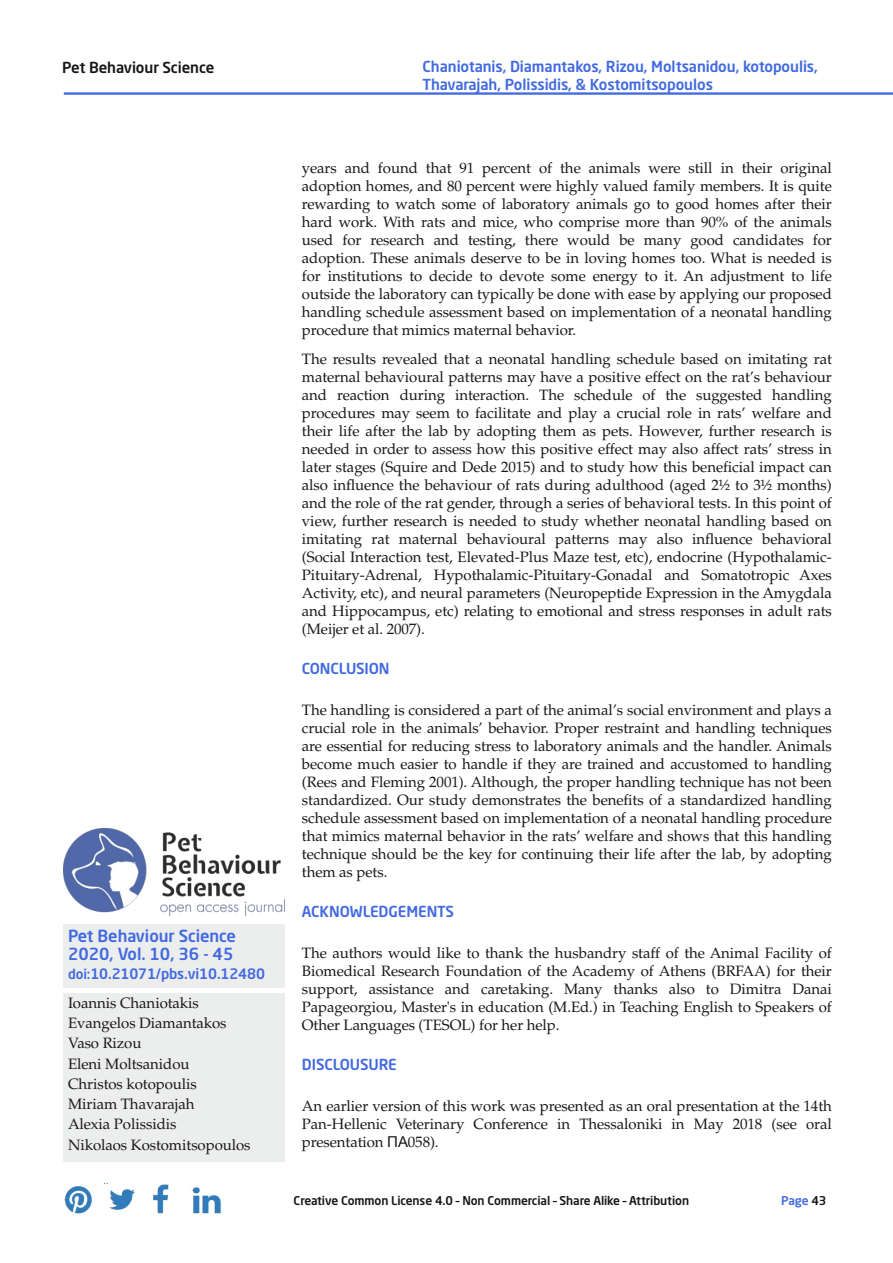
<style>
.page{position:relative;width:893px;height:1263px;background:#fff}
.page>*{position:absolute;margin:0;border:0;box-sizing:border-box;transform-origin:0 0}
.t1{font:500 16.5px/18.8px "Neo Sans Std";letter-spacing:-.005em;color:#4169e1}
.t2{font:15px/18px "Palatino LT Std";letter-spacing:-.005em;color:#181715;text-align:justify}
.t3{font:500 15px/18px "Neo Sans Std";letter-spacing:-.01em;color:#4169e1}
.t4{font:500 15px "Neo Sans Std";letter-spacing:-.01em;color:#181715}
.t5{font:500 14.25px "Neo Sans Std";letter-spacing:-.01em;color:#4169e1}
.t6{font:500 12px "Neo Sans Std";letter-spacing:-.01em;color:#181715}
.t7{font:500 12px "Neo Sans Std";letter-spacing:-.01em;color:#4169e1}
.s1{font-size:13.5px}
.s2{font-family:"Arial"}
.s3{color:#181715}
</style>
<div class="page">
<hr style="left:64px;top:92px;width:829px;height:3px;background:#4169e1">
<img style="left:64px;top:1186px;width:29px;height:28px">
<img style="left:105px;top:1183px;width:30px;height:27px">
<img style="left:153px;top:1184px;width:16px;height:30px">
<img style="left:192px;top:1187px;width:30px;height:27px">
<div style="left:64px;top:993px;width:221px;height:168px;background:#eceded"></div>
<img style="left:64px;top:828px;width:221px;height:87px">
<div style="left:64px;top:924px;width:221px;height:64px;background:#eceded"></div>
<p class="t4" style="left:62px;top:62px;width:154px">Pet Behaviour Science</p>
<p class="t1" style="left:68px;top:928px;width:170px">Pet Behaviour Science<br>2020, Vol. 10, 36 - 45</p>
<p class="t5" style="left:68px;top:968px;width:198px"><span class="s1">doi:</span>10.21071/pbs.vi10.12480</p>
<p class="t2" style="left:68px;top:994px;width:184px;line-height:20.2px;text-align:left">Ioannis Chaniotakis<br>Evangelos Diamantakos<br>Vaso Rizou<br>Eleni Moltsanidou<br>Christos kotopoulis<br>Miriam Thavarajah<br>Alexia Polissidis<br>Nikolaos Kostomitsopoulos</p>
<p class="t3" style="left:422px;top:59px;width:397px">Chaniotanis, Diamantakos, Rizou, Moltsanidou, kotopoulis,<br>Thavarajah, Polissidis, &amp; Kostomitsopoulos</p>
<p class="t2" style="left:302px;top:160px;width:532px">years and found that 91 percent of the animals were still in their original adoption homes, and 80 percent were highly valued family members. It is quite rewarding to watch some of laboratory animals go to good homes after their hard work. With rats and mice, who comprise more than 90% of the animals used for research and testing, there would be many good candidates for adoption. These animals deserve to be in loving homes too. What is needed is for institutions to decide to devote some energy to it. An adjustment to life outside the laboratory can typically be done with ease by applying our proposed handling schedule assessment based on implementation of a neonatal handling procedure that mimics maternal behavior.</p>
<p class="t2" style="left:302px;top:351px;width:532px">The results revealed that a neonatal handling schedule based on imitating rat maternal behavioural patterns may have a positive effect on the rat’s behaviour and reaction during interaction. The schedule of the suggested handling procedures may seem to facilitate and play a crucial role in rats’ welfare and their life after the lab by adopting them as pets. However, further research is needed in order to assess how this positive effect may also affect rats’ stress in later stages (Squire and Dede 2015) and to study how this beneficial impact can also influence the behaviour of rats during adulthood (aged 2½ to 3½ months) and the role of the rat gender, through a series of behavioral tests. In this point of view, further research is needed to study whether neonatal handling based on imitating rat maternal behavioural patterns may also influence behavioral (Social Interaction test, Elevated-Plus Maze test, etc), endocrine (Hypothalamic-Pituitary-Adrenal, Hypothalamic-Pituitary-Gonadal and Somatotropic Axes Activity, etc), and neural parameters (Neuropeptide Expression in the Amygdala and Hippocampus, etc) relating to emotional and stress responses in adult rats (Meijer et al. 2007).</p>
<p class="t3" style="left:302px;top:661px;width:89px">CONCLUSION</p>
<p class="t2" style="left:302px;top:702px;width:532px">The handling is considered a part of the animal’s social environment and plays a crucial role in the animals’ behavior. Proper restraint and handling techniques are essential for reducing stress to laboratory animals and the handler. Animals become much easier to handle if they are trained and accustomed to handling (Rees and Fleming 2001). Although, the proper handling technique has not been standardized. Our study demonstrates the benefits of a standardized handling schedule assessment based on implementation of a neonatal handling procedure that mimics maternal behavior in the rats’ welfare and shows that this handling technique should be the key for continuing their life after the lab, by adopting them as pets.</p>
<p class="t3" style="left:302px;top:904px;width:154px">ACKNOWLEDGEMENTS</p>
<p class="t2" style="left:302px;top:945px;width:531px">The authors would like to thank the husbandry staff of the Animal Facility of Biomedical Research Foundation of the Academy of Athens (BRFAA) for their support, assistance and caretaking. Many thanks also to Dimitra Danai Papageorgiou, Master's in education (M.Ed.) in Teaching English to Speakers of Other Languages (TESOL) for her help.</p>
<p class="t3" style="left:302px;top:1057px;width:96px">DISCLOUSURE</p>
<p class="t2" style="left:302px;top:1098px;width:531px">An earlier version of this work was presented as an oral presentation at the 14th Pan-Hellenic Veterinary Conference in Thessaloniki in May 2018 (see oral presentation <span class="s2">ΠΑ</span>058).</p>
<p class="t6" style="left:294px;top:1196px;width:397px">Creative Common License 4.0 – Non Commercial – Share Alike – Attribution</p>
<p class="t7" style="left:781px;top:1196px;width:47px">Page <span class="s3">43</span></p>
</div>
